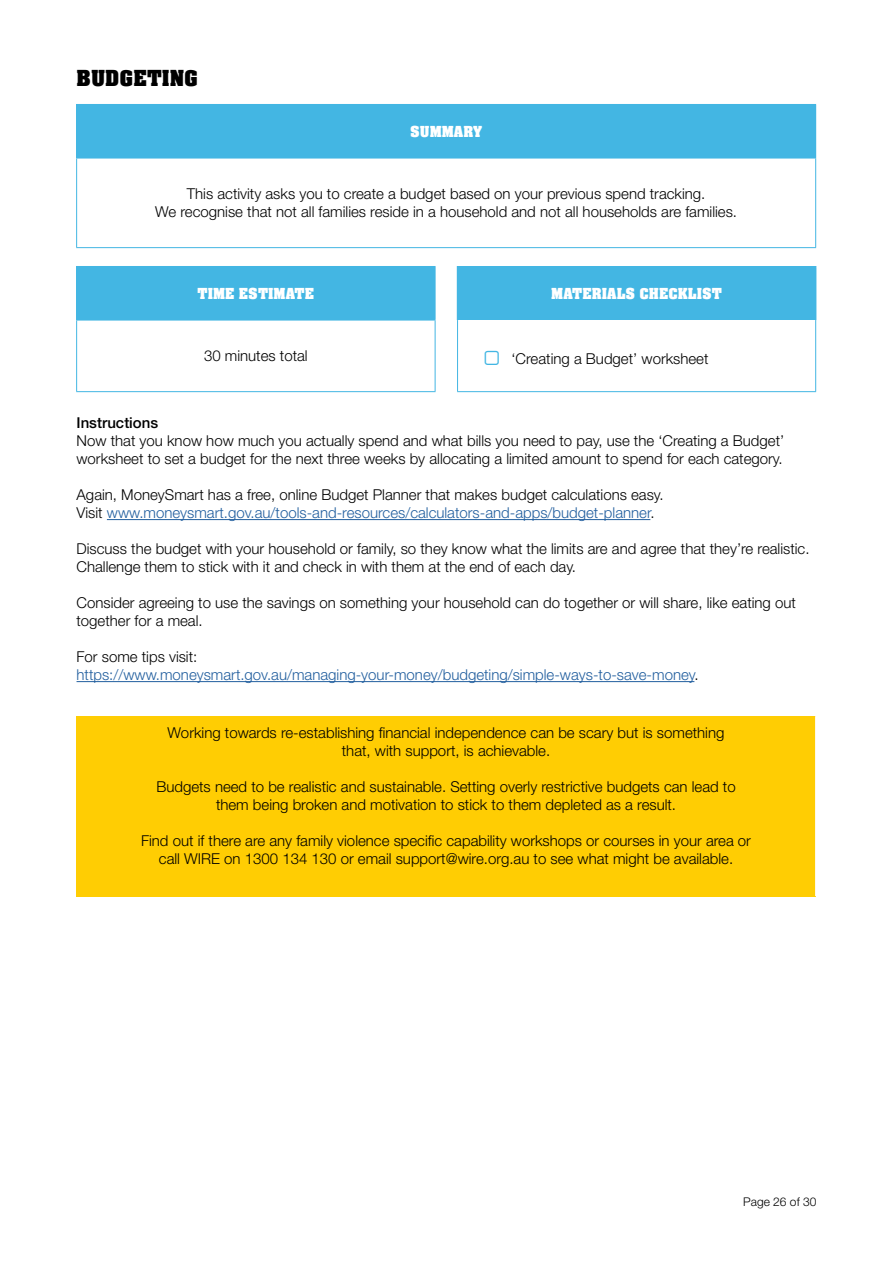
<style>
.page{position:relative;width:893px;height:1263px;background:#fff}
.page>*{position:absolute;margin:0;border:0;box-sizing:border-box;transform-origin:0 0}
.t1{font:700 24px "Aachen Com";color:#000}
.t2{font:700 16.5px "Aachen Com";color:#fff}
.t3{font:300 15px/18px "Helvetica Neue LT Std";color:#000}
.t4{font:300 15px/18px "Helvetica Neue LT Std";color:#215e9e}
.t5{font:500 15px "Helvetica Neue LT Std";color:#000}
.t6{font:300 12px "Helvetica Neue LT Std";color:#000}
.s1{color:#215e9e}
.s2{color:#000}
</style>
<div class="page">
<hr style="left:107px;top:519px;width:543px;height:1px;background:#215e9e">
<hr style="left:77px;top:681px;width:617px;height:1px;background:#215e9e">
<div style="left:458px;top:267px;width:358px;height:53px;background:#43b6e3"></div>
<hr style="left:457px;top:268px;width:1px;height:52px;background:#43b6e3">
<hr style="left:457px;top:266px;width:359px;height:2px;background:#43b6e3">
<hr style="left:457px;top:320px;width:1px;height:71px;background:#43b6e3">
<hr style="left:815px;top:320px;width:1px;height:71px;background:#43b6e3">
<hr style="left:457px;top:391px;width:359px;height:1px;background:#43b6e3">
<div style="left:77px;top:104px;width:739px;height:54px;background:#43b6e3"></div>
<hr style="left:76px;top:105px;width:1px;height:53px;background:#43b6e3">
<hr style="left:76px;top:104px;width:740px;height:1px;background:#43b6e3">
<hr style="left:76px;top:158px;width:1px;height:89px;background:#43b6e3">
<hr style="left:76px;top:158px;width:740px;height:1px;background:#43b6e3">
<hr style="left:815px;top:158px;width:1px;height:89px;background:#43b6e3">
<hr style="left:76px;top:247px;width:740px;height:1px;background:#43b6e3">
<div style="left:77px;top:266px;width:358px;height:54px;background:#43b6e3"></div>
<hr style="left:76px;top:267px;width:1px;height:53px;background:#43b6e3">
<hr style="left:76px;top:266px;width:360px;height:1px;background:#43b6e3">
<hr style="left:435px;top:267px;width:1px;height:53px;background:#43b6e3">
<hr style="left:76px;top:320px;width:1px;height:71px;background:#43b6e3">
<hr style="left:76px;top:320px;width:360px;height:1px;background:#43b6e3">
<hr style="left:435px;top:320px;width:1px;height:71px;background:#43b6e3">
<hr style="left:76px;top:391px;width:360px;height:1px;background:#43b6e3">
<div style="left:77px;top:716px;width:739px;height:180px;background:#ffcd03"></div>
<hr style="left:815px;top:716px;width:1px;height:180px;background:#fff">
<h1 class="t1" style="left:77px;top:65px;width:123px">BUDGETING</h1>
<p class="t2" style="left:410px;top:122px;width:73px">SUMMARY</p>
<p class="t3" style="left:155px;top:185px;width:583px;text-align:center">This activity asks you to create a budget based on your previous spend tracking.<br>We recognise that not all families reside in a household and not all households are families.</p>
<p class="t2" style="left:198px;top:284px;width:118px">TIME ESTIMATE</p>
<p class="t3" style="left:204px;top:347px;width:105px">30 minutes total</p>
<p class="t2" style="left:551px;top:284px;width:172px">MATERIALS CHECKLIST</p>
<p class="t3" style="left:511px;top:349px;width:199px">‘Creating a Budget’ worksheet</p>
<p class="t5" style="left:77px;top:414px;width:83px">Instructions</p>
<p class="t3" style="left:77px;top:431px;width:709px">Now that you know how much you actually spend and what bills you need to pay, use the ‘Creating a Budget’ worksheet to set a budget for the next three weeks by allocating a limited amount to spend for each category.</p>
<p class="t3" style="left:77px;top:485px;width:589px">Again, MoneySmart has a free, online Budget Planner that makes budget calculations easy.<br>Visit <span class="s1">www.moneysmart.gov.au/tools-and-resources/calculators-and-apps/budget-planner</span>.</p>
<p class="t3" style="left:77px;top:539px;width:734px">Discuss the budget with your household or family, so they know what the limits are and agree that they’re realistic.<br>Challenge them to stick with it and check in with them at the end of each day.</p>
<p class="t3" style="left:77px;top:593px;width:721px">Consider agreeing to use the savings on something your household can do together or will share, like eating out together for a meal.</p>
<p class="t4" style="left:77px;top:647px;width:624px"><span class="s2">For some tips visit: </span>https://www.moneysmart.gov.au/managing-your-money/budgeting/simple-ways-to-save-money<span class="s2">.</span></p>
<p class="t3" style="left:168px;top:723px;width:558px;text-align:center">Working towards re-establishing financial independence can be scary but is something that, with support, is achievable.</p>
<p class="t3" style="left:156px;top:777px;width:581px;text-align:center">Budgets need to be realistic and sustainable. Setting overly restrictive budgets can lead to them being broken and motivation to stick to them depleted as a result.</p>
<p class="t3" style="left:141px;top:831px;width:611px;text-align:center">Find out if there are any family violence specific capability workshops or courses in your area or call WIRE on 1300 134 130 or email support@wire.org.au to see what might be available.</p>
<p class="t6" style="left:743px;top:1194px;width:75px">Page 26 of 30</p>
</div>
